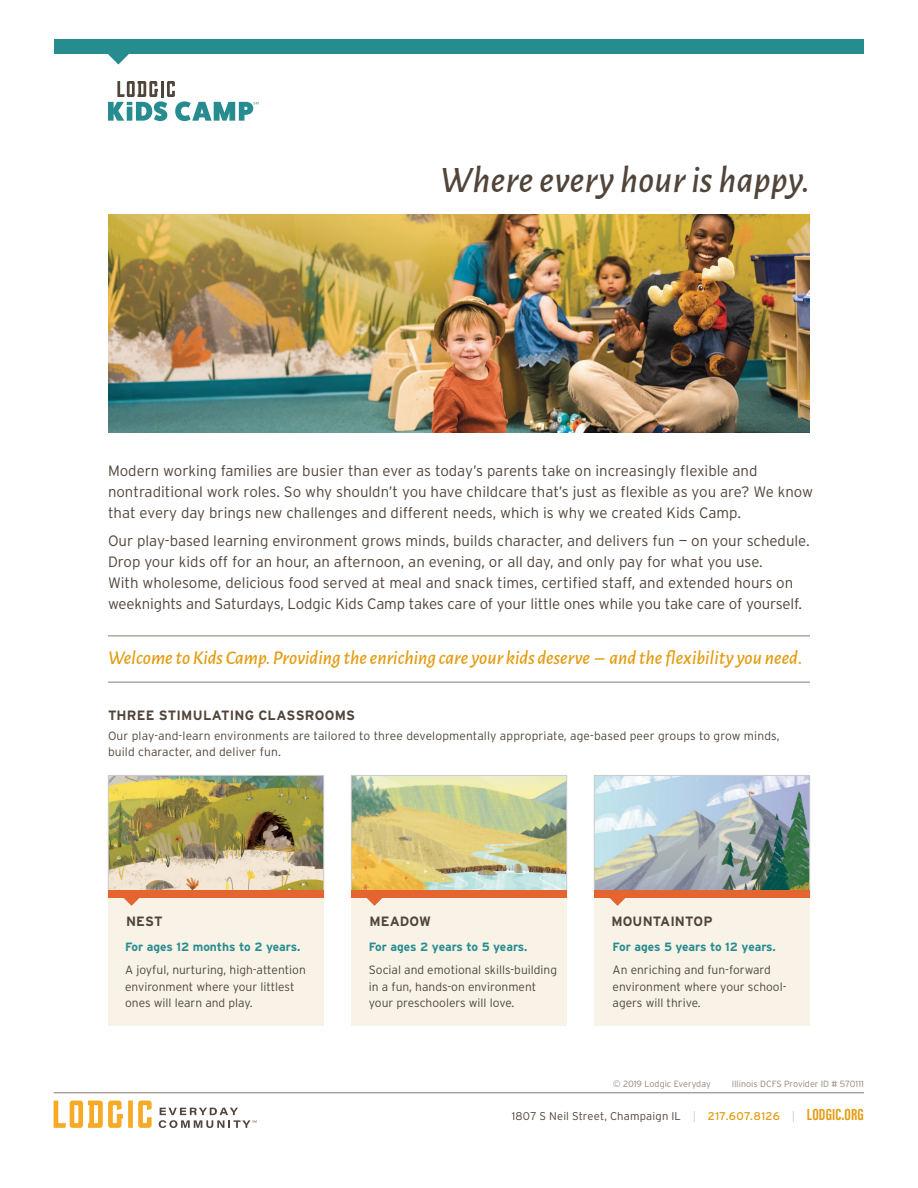
<style>
.page{position:relative;width:918px;height:1188px;background:#fff}
.page>*{position:absolute;margin:0;border:0;box-sizing:border-box;transform-origin:0 0}
.t1{font:italic 500 37.5px "Alegreya Sans";letter-spacing:.01em;color:#51453b}
.t2{font:italic 500 19.5px "Alegreya Sans";color:#e39d14}
.t3{font:300 15px/21px "Interstate";color:#51453b}
.t4{font:700 13.5px "Interstate";letter-spacing:.01em;color:#51453b}
.t5{font:300 12px/16.5px "Interstate";color:#51453b}
.t6{font:700 12px "Interstate";letter-spacing:-.005em;color:#278c90}
.t7{font:300 11.25px "Interstate";letter-spacing:.015em;color:#51453b}
.t8{font:300 9px "Interstate";color:#948576}
.s1{font-family:"Open Sans"}
.s2{color:#cccbca}
.s3{font-weight:400;color:#e39d14}
.s4{font-family:"Acumin Pro Extra Cond";font-weight:700;font-size:16.5px;color:#e39d14}
</style>
<div class="page">
<div style="left:54px;top:39px;width:810px;height:15px;background:#278c90"></div>
<svg style="left:108px;top:54px;width:21px;height:11px"></svg>
<svg style="left:108px;top:81px;width:150px;height:40px"></svg>
<img style="left:108px;top:214px;width:702px;height:218px">
<hr style="left:108px;top:682px;width:702px;height:1px;background:#877b72">
<hr style="left:108px;top:636px;width:702px;height:1px;background:#877b72">
<img style="left:110px;top:777px;width:212px;height:114px">
<div style="left:108px;top:775px;width:216px;height:124px;border:1px solid #cccbca"></div>
<div style="left:108px;top:897px;width:216px;height:129px;background:#f9f3e7"></div>
<div style="left:108px;top:891px;width:216px;height:7px;background:#e56531"></div>
<svg style="left:124px;top:898px;width:15px;height:8px"></svg>
<img style="left:353px;top:777px;width:212px;height:114px">
<div style="left:351px;top:775px;width:216px;height:124px;border:1px solid #cccbca"></div>
<div style="left:351px;top:897px;width:216px;height:129px;background:#f9f3e7"></div>
<div style="left:351px;top:891px;width:216px;height:7px;background:#e56531"></div>
<svg style="left:367px;top:898px;width:15px;height:8px"></svg>
<img style="left:596px;top:777px;width:212px;height:114px">
<div style="left:594px;top:775px;width:216px;height:124px;border:1px solid #cccbca"></div>
<div style="left:594px;top:897px;width:216px;height:129px;background:#f9f3e7"></div>
<div style="left:594px;top:891px;width:216px;height:7px;background:#e56531"></div>
<svg style="left:610px;top:898px;width:15px;height:8px"></svg>
<hr style="left:54px;top:1093px;width:810px;height:1px;background:#877b72">
<svg style="left:159px;top:1108px;width:98px;height:20px"></svg>
<div style="left:128px;top:1101px;width:5px;height:27px;background:#f6aa25"></div>
<svg style="left:138px;top:1101px;width:14px;height:27px"></svg>
<svg style="left:54px;top:1101px;width:69px;height:27px"></svg>
<p class="t1" style="left:440px;top:154px;width:371px">Where every hour is happy.</p>
<p class="t3" style="left:108px;top:460px;width:707px">Modern working families are busier than ever as today’s parents take on increasingly flexible and nontraditional work roles. So why shouldn’t you have childcare that’s just as flexible as you are? We know that every day brings new challenges and different needs, which is why we created Kids Camp.</p>
<p class="t3" style="left:108px;top:530px;width:703px">Our play-based learning environment grows minds, builds character, and delivers fun — on your schedule.<br>Drop your kids off for an hour, an afternoon, an evening, or all day, and only pay for what you use.<br>With wholesome, delicious food served at meal and snack times, certified staff, and extended hours on weeknights and Saturdays, Lodgic Kids Camp takes care of your little ones while you take care of yourself.</p>
<p class="t2" style="left:108px;top:644px;width:696px">Welcome to Kids Camp. Providing the enriching care your kids deserve – and the flexibility you need.</p>
<p class="t4" style="left:108px;top:708px;width:249px">THREE STIMULATING CLASSROOMS</p>
<p class="t5" style="left:108px;top:727px;width:673px">Our play-and-learn environments are tailored to three developmentally appropriate, age-based peer groups to grow minds, build character, and deliver fun.</p>
<p class="t4" style="left:126px;top:914px;width:38px">NEST</p>
<p class="t6" style="left:125px;top:940px;width:177px">For ages 12 months to 2 years.</p>
<p class="t5" style="left:125px;top:962px;width:182px">A joyful, nurturing, high-attention environment where your littlest ones will learn and play.</p>
<p class="t4" style="left:369px;top:914px;width:63px">MEADOW</p>
<p class="t4" style="left:611px;top:914px;width:103px">MOUNTAINTOP</p>
<p class="t6" style="left:369px;top:940px;width:160px">For ages 2 years to 5 years.</p>
<p class="t5" style="left:369px;top:962px;width:190px">Social and emotional skills-building in a fun, hands-on environment your preschoolers will love.</p>
<p class="t6" style="left:613px;top:940px;width:165px">For ages 5 years to 12 years.</p>
<p class="t5" style="left:613px;top:962px;width:176px">An enriching and fun-forward environment where your school&shy;agers will thrive.</p>
<p class="t8" style="left:613px;top:1079px;width:99px"><span class="s1">©</span> 2019 Lodgic Everyday</p>
<p class="t8" style="left:732px;top:1079px;width:134px">Illinois DCFS Provider ID # 570111</p>
<p class="t7" style="left:512px;top:1109px;width:354px">1807 S Neil Street, Champaign IL <span class="s2">|</span> <span class="s3">217.607.8126</span> <span class="s2">|</span> <span class="s4">LODGIC.ORG</span></p>
</div>
